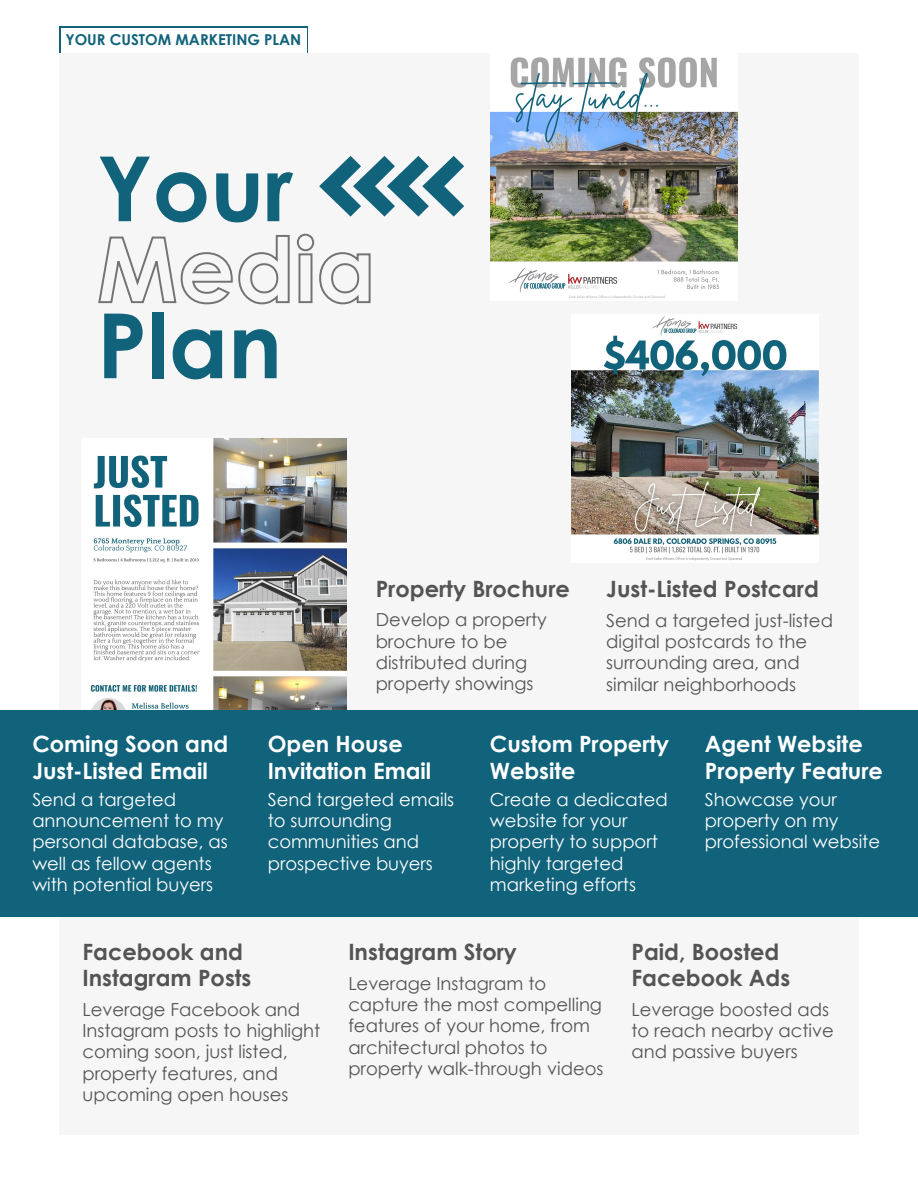
<style>
.page{position:relative;width:918px;height:1188px;background:#fff}
.page>*{position:absolute;margin:0;border:0;box-sizing:border-box;transform-origin:0 0}
.t1{font:700 89.85px/157.1px "Century Gothic";color:#11627b}
.t2{font:700 22.5px/26.7px "Century Gothic";color:#fff}
.t3{font:700 22.5px/25.8px "Century Gothic";color:#545454}
.t4{font:18px/21.3px "Century Gothic";color:#545454}
.t5{font:18px/21.3px "Century Gothic";color:#fff}
.t6{font:700 15px "Century Gothic";color:#11627b}
</style>
<div class="page">
<div style="left:59px;top:26px;width:249px;height:28px;background:#11627b"></div>
<div style="left:61px;top:28px;width:245px;height:27px;background:#fff"></div>
<div style="left:59px;top:53px;width:799px;height:1082px;background:#f6f6f6"></div>
<img style="left:90px;top:438px;width:256px;height:272px">
<svg style="left:319px;top:156px;width:145px;height:61px"></svg>
<img style="left:490px;top:57px;width:248px;height:241px">
<img style="left:572px;top:316px;width:247px;height:245px">
<div style="left:0;top:710px;width:918px;height:206px;background:#11627b"></div>
<svg style="left:98px;top:233px;width:273px;height:72px"></svg>
<p class="t6" style="left:65px;top:30px;width:237px">YOUR CUSTOM MARKETING PLAN</p>
<h1 class="t1" style="left:97px;top:107px;width:197px">Your<br>Plan</h1>
<p class="t3" style="left:376px;top:575px;width:196px">Property Brochure</p>
<p class="t4" style="left:376px;top:608px;width:173px">Develop a property brochure to be distributed during property showings</p>
<p class="t3" style="left:606px;top:575px;width:214px">Just-Listed Postcard</p>
<p class="t4" style="left:606px;top:609px;width:228px">Send a targeted just-listed digital postcards to the surrounding area, and similar neighborhoods</p>
<p class="t2" style="left:32px;top:730px;width:198px">Coming Soon and<br>Just-Listed Email</p>
<p class="t5" style="left:32px;top:788px;width:197px">Send a targeted announcement to my personal database, as well as fellow agents with potential buyers</p>
<p class="t2" style="left:268px;top:730px;width:165px">Open House<br>Invitation Email</p>
<p class="t5" style="left:268px;top:788px;width:188px">Send targeted emails to surrounding communities and prospective buyers</p>
<p class="t2" style="left:490px;top:730px;width:181px">Custom Property<br>Website</p>
<p class="t5" style="left:490px;top:788px;width:179px">Create a dedicated website for your property to support highly targeted marketing efforts</p>
<p class="t2" style="left:705px;top:730px;width:180px">Agent Website<br>Property Feature</p>
<p class="t5" style="left:705px;top:788px;width:177px">Showcase your property on my professional website</p>
<p class="t3" style="left:82px;top:939px;width:171px">Facebook and<br>Instagram Posts</p>
<p class="t4" style="left:82px;top:998px;width:239px">Leverage Facebook and<br>Instagram posts to highlight coming soon, just listed, property features, and upcoming open houses</p>
<p class="t3" style="left:348px;top:939px;width:170px">Instagram Story</p>
<p class="t4" style="left:348px;top:972px;width:257px">Leverage Instagram to capture the most compelling features of your home, from architectural photos to property walk-through videos</p>
<p class="t3" style="left:631px;top:939px;width:160px">Paid, Boosted<br>Facebook Ads</p>
<p class="t4" style="left:631px;top:998px;width:204px">Leverage boosted ads to reach nearby active and passive buyers</p>
</div>
